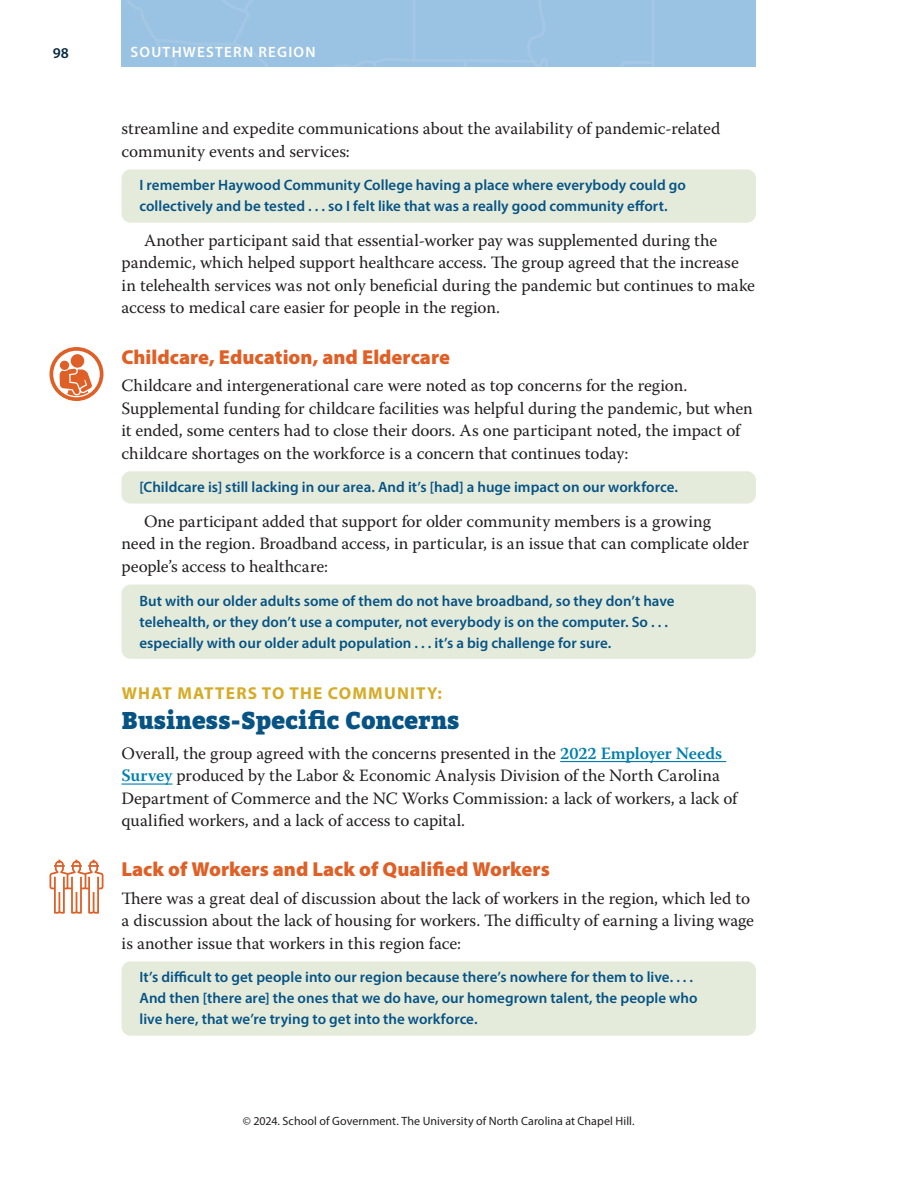
<style>
.page{position:relative;width:918px;height:1188px;background:#fff}
.page>*{position:absolute;margin:0;border:0;box-sizing:border-box;transform-origin:0 0}
.RS_A_head_-_stacked{font:900 24px "Bitter";letter-spacing:.005em;color:#075384}
.RS_B_head{font:900 20.25px "Myriad Pro";color:#de6027}
._01_BT__no_indent{font:17.25px/22.5px "Warnock Pro";letter-spacing:-.005em;color:#231f20}
._01_BT__indent_after{font:17.25px/22.5px "Warnock Pro";letter-spacing:-.005em;color:#231f20}
.RS_A_head_-_stacked-2{font:700 17.25px "Myriad Pro";letter-spacing:.07em;color:#d5ab27}
.Pull_Quote{font:600 15px/21px "Myriad Pro";color:#075384}
.t1{font:600 15px "Myriad Pro";letter-spacing:.08em;color:#fff}
.t2{font:600 15px "Myriad Pro";color:#092940}
.t3{font:12px "Myriad Pro";letter-spacing:.005em;color:#231f20}
.s1{font-weight:600;color:#007fae}
</style>
<div class="page">
<div style="left:122px;top:0;width:634px;height:67px;background:#9ac2e3"></div>
<div style="left:122px;top:169px;width:634px;height:54px;background:#e4ebdb;border-radius:9px"></div>
<div style="left:122px;top:471px;width:634px;height:33px;background:#e4ebdb;border-radius:9px"></div>
<div style="left:122px;top:585px;width:634px;height:74px;background:#e4ebdb;border-radius:9px"></div>
<hr style="left:560px;top:761px;width:166px;height:1px;background:#007fae">
<hr style="left:122px;top:783px;width:51px;height:2px;background:#007fae">
<div style="left:122px;top:961px;width:634px;height:75px;background:#e4ebdb;border-radius:9px"></div>
<svg style="left:50px;top:347px;width:54px;height:54px"></svg>
<svg style="left:50px;top:860px;width:54px;height:54px"></svg>
<p class="t2" style="left:53px;top:43px;width:18px">98</p>
<p class="t1" style="left:131px;top:42px;width:32px">Southwestern</p>
<p class="t1" style="left:258px;top:42px;width:29px">REGIO</p>
<p class="t1" style="left:305px;top:42px;width:12px">N</p>
<p class="_01_BT__no_indent" style="left:122px;top:117px;width:600px">streamline and expedite communications about the availability of pandemic-related community events and services:</p>
<p class="Pull_Quote" style="left:140px;top:175px;width:548px">I remember Haywood Community College having a place where everybody could go collectively and be tested . . . so I felt like that was a really good community effort.</p>
<p class="_01_BT__indent_after" style="left:122px;top:229px;width:635px;text-indent:22px">Another participant said that essential-worker pay was supplemented during the pandemic, which helped support healthcare access. The group agreed that the increase in telehealth services was not only beneficial during the pandemic but continues to make access to medical care easier for people in the region.</p>
<p class="RS_B_head" style="left:122px;top:343px;width:330px">Childcare, Education, and Eldercare</p>
<p class="_01_BT__no_indent" style="left:122px;top:374px;width:633px">Childcare and intergenerational care were noted as top concerns for the region.<br>Supplemental funding for childcare facilities was helpful during the pandemic, but when it ended, some centers had to close their doors. As one participant noted, the impact of childcare shortages on the workforce is a concern that continues today:</p>
<p class="Pull_Quote" style="left:140px;top:476px;width:539px">[Childcare is] still lacking in our area. And it’s [had] a huge impact on our workforce.</p>
<p class="_01_BT__indent_after" style="left:122px;top:510px;width:629px;text-indent:22px">One participant added that support for older community members is a growing need in the region. Broadband access, in particular, is an issue that can complicate older people’s access to healthcare:</p>
<p class="Pull_Quote" style="left:140px;top:590px;width:537px">But with our older adults some of them do not have broadband, so they don’t have telehealth, or they don’t use a computer, not everybody is on the computer. So . . . especially with our older adult population . . . it’s a big challenge for sure.</p>
<p class="RS_A_head_-_stacked-2" style="left:122px;top:682px;width:322px">WHAT MATTERS TO THE COMMUNITY:</p>
<p class="RS_A_head_-_stacked" style="left:122px;top:707px;width:340px">Business-Specific Concerns</p>
<p class="_01_BT__no_indent" style="left:122px;top:741px;width:617px">Overall, the group agreed with the concerns presented in the <span class="s1">2022 Employer Needs Survey</span> produced by the Labor &amp; Economic Analysis Division of the North Carolina Department of Commerce and the NC Works Commission: a lack of workers, a lack of qualified workers, and a lack of access to capital.</p>
<p class="RS_B_head" style="left:122px;top:856px;width:430px">Lack of Workers and Lack of Qualified Workers</p>
<p class="_01_BT__no_indent" style="left:122px;top:886px;width:634px">There was a great deal of discussion about the lack of workers in the region, which led to a discussion about the lack of housing for workers. The difficulty of earning a living wage is another issue that workers in this region face:</p>
<p class="Pull_Quote" style="left:140px;top:967px;width:560px">It’s difficult to get people into our region because there’s nowhere for them to live. . . .<br>And then [there are] the ones that we do have, our homegrown talent, the people who live here, that we’re trying to get into the workforce.</p>
<p class="t3" style="left:243px;top:1114px;width:393px">© 2024. School of Government. The University of North Carolina at Chapel Hill.</p>
</div>
